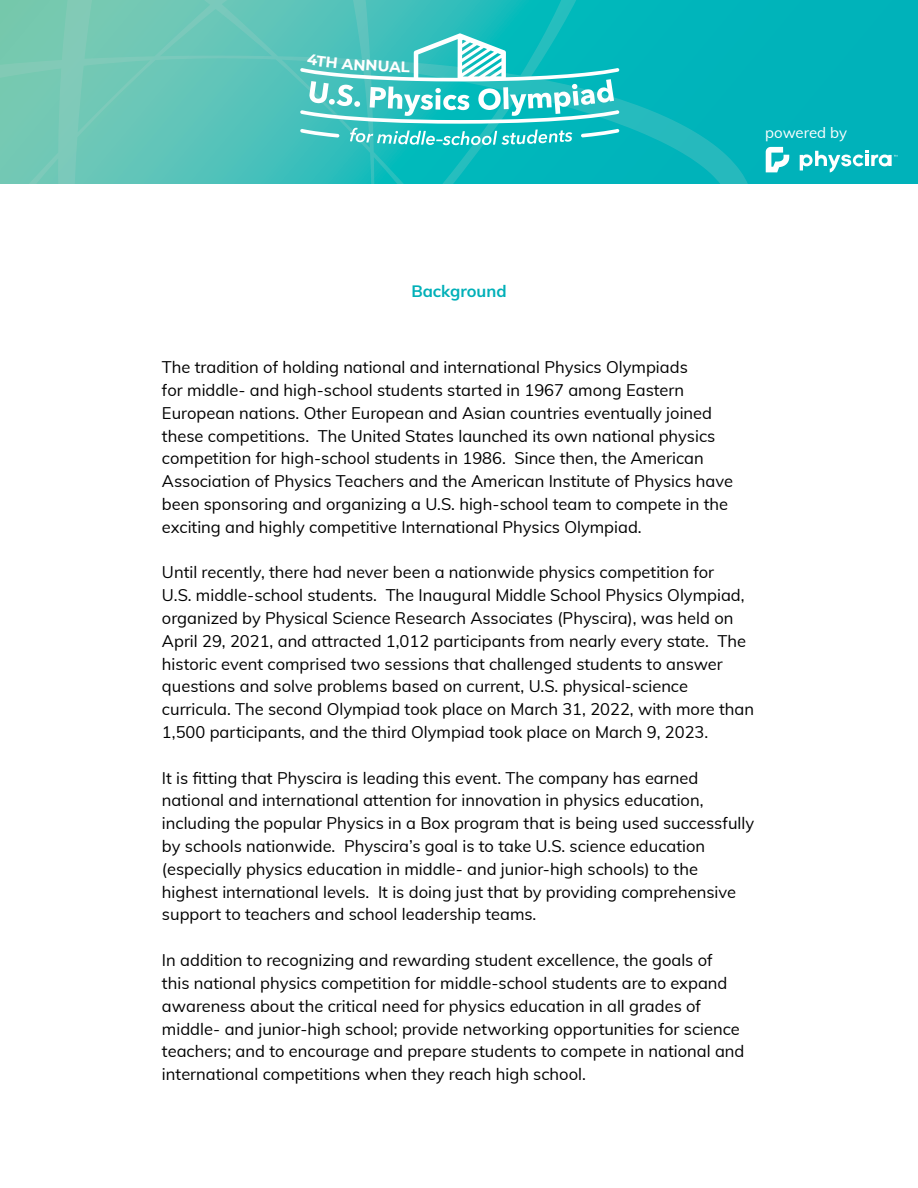
<style>
.page{position:relative;width:918px;height:1188px;background:#fff}
.page>*{position:absolute;margin:0;border:0;box-sizing:border-box;transform-origin:0 0}
.t1{font:16.5px/22.8px "Muli";color:#000}
.t2{font:700 16.5px "Muli";color:#00b0b8}
.t3{font:15px "Muli";letter-spacing:-.005em;color:#fff}
</style>
<div class="page">
<div style="left:754px;top:0;width:164px;height:184px;background:#00b2ba"></div>
<svg style="left:0;top:0;width:754px;height:184px;background:#3ebfb8"></svg>
<svg style="left:766px;top:147px;width:23px;height:25px"></svg>
<svg style="left:800px;top:150px;width:97px;height:22px"></svg>
<svg style="left:300px;top:33px;width:319px;height:112px"></svg>
<p class="t3" style="left:765px;top:122px;width:83px">powered by</p>
<p class="t2" style="left:411px;top:279px;width:97px">Background</p>
<p class="t1" style="left:162px;top:355px;width:573px">The tradition of holding national and international Physics Olympiads<br>for middle- and high-school students started in 1967 among Eastern European nations. Other European and Asian countries eventually joined these competitions. The United States launched its own national physics competition for high-school students in 1986. Since then, the American Association of Physics Teachers and the American Institute of Physics have been sponsoring and organizing a U.S. high-school team to compete in the exciting and highly competitive International Physics Olympiad.</p>
<p class="t1" style="left:162px;top:560px;width:594px">Until recently, there had never been a nationwide physics competition for<br>U.S. middle-school students. The Inaugural Middle School Physics Olympiad, organized by Physical Science Research Associates (Physcira), was held on April 29, 2021, and attracted 1,012 participants from nearly every state. The historic event comprised two sessions that challenged students to answer questions and solve problems based on current, U.S. physical-science curricula. The second Olympiad took place on March 31, 2022, with more than 1,500 participants, and the third Olympiad took place on March 9, 2023.</p>
<p class="t1" style="left:162px;top:766px;width:594px">It is fitting that Physcira is leading this event. The company has earned national and international attention for innovation in physics education, including the popular Physics in a Box program that is being used successfully by schools nationwide. Physcira’s goal is to take U.S. science education (especially physics education in middle- and junior-high schools) to the highest international levels. It is doing just that by providing comprehensive support to teachers and school leadership teams.</p>
<p class="t1" style="left:162px;top:948px;width:584px">In addition to recognizing and rewarding student excellence, the goals of<br>this national physics competition for middle-school students are to expand awareness about the critical need for physics education in all grades of middle- and junior-high school; provide networking opportunities for science teachers; and to encourage and prepare students to compete in national and international competitions when they reach high school.</p>
</div>
